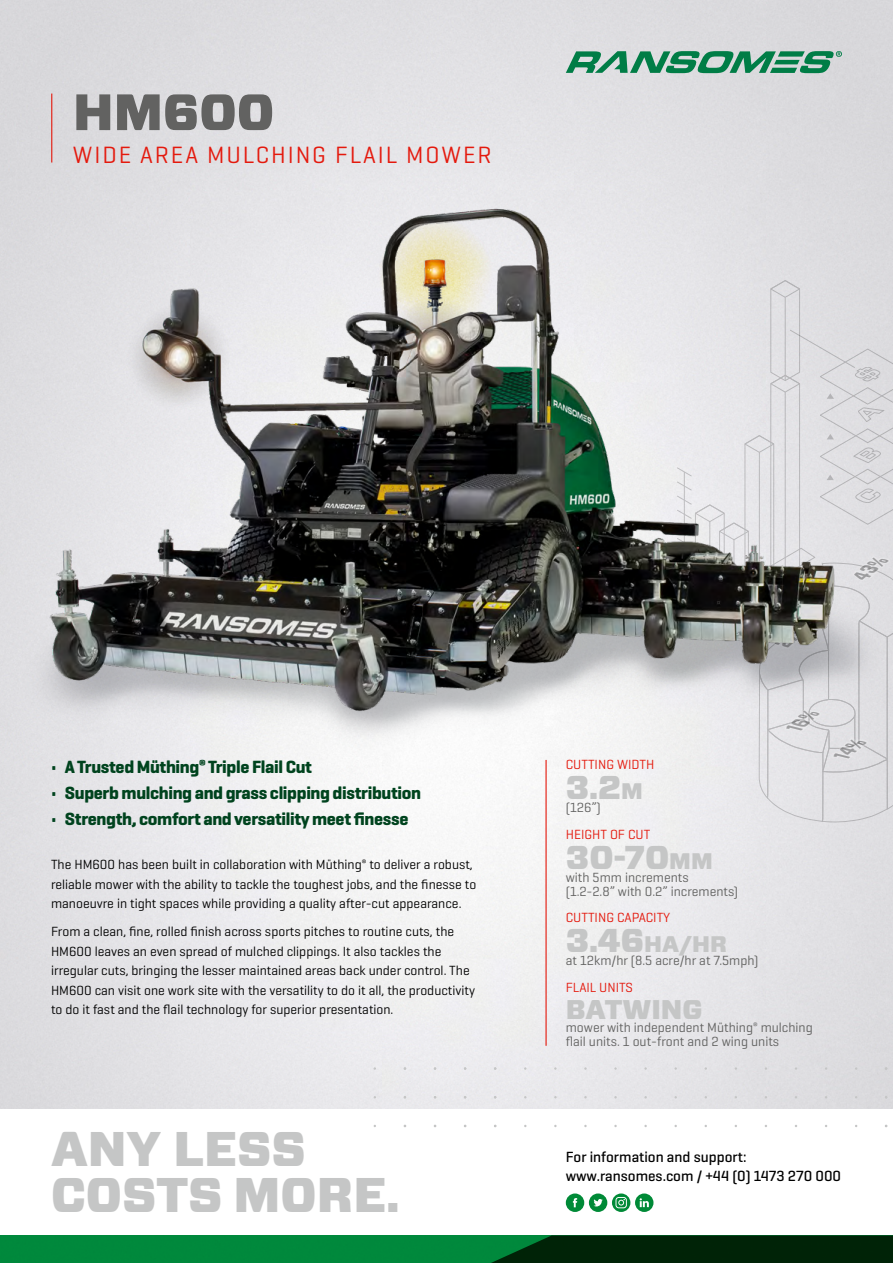
<style>
.page{position:relative;width:893px;height:1263px;background:#fff}
.page>*{position:absolute;margin:0;border:0;box-sizing:border-box;transform-origin:0 0}
.t1{font:900 51px "Forza";color:#626261}
.t2{font:900 48.6px "Forza";color:#c5c6c6}
.t3{font:900 33px "Forza";color:#c5c6c6}
.t4{font:900 27px "Forza";color:#c5c6c6}
.t5{font:24px "Geogrotesque";letter-spacing:.08em;color:#e4190d}
.t6{font:900 22.5px "Forza";color:#c5c6c6}
.t7{font:700 18px "Geogrotesque";letter-spacing:-.02em;color:#00431e}
.t8{font:500 15px "Geogrotesque";color:#000}
.t9{font:13.5px/19.5px "Geogrotesque";color:#000}
.t10{font:13.5px/13.5px "Geogrotesque";color:#626261}
.t11{font:13.5px "Geogrotesque";color:#e4190d}
.s1{font-size:22.5px}
.s2{font-size:33px}
</style>
<div class="page">
<div style="left:0;top:1235px;width:463px;height:28px;background:#00893c"></div>
<svg style="left:463px;top:1235px;width:430px;height:28px;background:#00320e"></svg>
<svg style="left:566px;top:51px;width:276px;height:22px;background:#5fa688"></svg>
<hr style="left:51px;top:94px;width:1px;height:69px;background:#e4190d">
<svg style="left:566px;top:1193px;width:87px;height:19px"></svg>
<hr style="left:545px;top:760px;width:2px;height:286px;background:#e4190d">
<img style="left:0;top:457px;width:676px;height:351px">
<img style="left:22px;top:185px;width:836px;height:551px">
<svg style="left:676px;top:280px;width:217px;height:542px;background:#cdcdcf"></svg>
<h1 class="t1" style="left:73px;top:78px;width:203px">HM600</h1>
<h3 class="t5" style="left:73px;top:139px;width:420px">WIDE AREA MULCHING FLAIL MOWER</h3>
<h3 class="t7" style="left:51px;top:755px;width:262px">• A Trusted Müthing<sup>®</sup> Triple Flail Cut</h3>
<h3 class="t7" style="left:51px;top:781px;width:372px">• Superb mulching and grass clipping distribution</h3>
<h3 class="t7" style="left:51px;top:808px;width:359px">• Strength, comfort and versatility meet finesse</h3>
<p class="t9" style="left:51px;top:854px;width:427px">The HM600 has been built in collaboration with Müthing<sup>®</sup> to deliver a robust, reliable mower with the ability to tackle the toughest jobs, and the finesse to manoeuvre in tight spaces while providing a quality after-cut appearance.</p>
<p class="t9" style="left:51px;top:921px;width:426px">From a clean, fine, rolled finish across sports pitches to routine cuts, the HM600 leaves an even spread of mulched clippings. It also tackles the irregular cuts, bringing the lesser maintained areas back under control. The HM600 can visit one work site with the versatility to do it all, the productivity to do it fast and the flail technology for superior presentation.</p>
<h2 class="t2" style="left:51px;top:1116px;width:256px">ANY LESS</h2>
<h2 class="t2" style="left:51px;top:1162px;width:349px">COSTS MORE.</h2>
<p class="t11" style="left:566px;top:756px;width:90px">CUTTING WIDTH</p>
<h3 class="t3" style="left:566px;top:765px;width:79px">3.2<span class="s1">M</span></h3>
<p class="t10" style="left:566px;top:800px;width:37px">(126”)</p>
<p class="t11" style="left:566px;top:826px;width:86px">HEIGHT OF CUT</p>
<h3 class="t3" style="left:566px;top:835px;width:149px">30-70<span class="s1">MM</span></h3>
<p class="t10" style="left:566px;top:870px;width:174px">with 5mm increments (1.2-2.8” with 0.2” increments)</p>
<p class="t11" style="left:566px;top:909px;width:106px">CUTTING CAPACITY</p>
<h3 class="t6" style="left:566px;top:929px;width:163px"><span class="s2">3.46</span>HA/HR</h3>
<p class="t10" style="left:566px;top:954px;width:194px">at 12km/hr (8.5 acre/hr at 7.5mph)</p>
<p class="t11" style="left:566px;top:979px;width:69px">FLAIL UNITS</p>
<h3 class="t4" style="left:566px;top:991px;width:138px">BATWING</h3>
<p class="t10" style="left:566px;top:1020px;width:249px">mower with independent Müthing<sup>®</sup> mulching flail units. 1 out-front and 2 wing units</p>
<p class="t8" style="left:566px;top:1148px;width:182px">For information and support:</p>
<p class="t8" style="left:566px;top:1167px;width:277px">www.ransomes.com / +44 (0) 1473 270 000</p>
</div>
